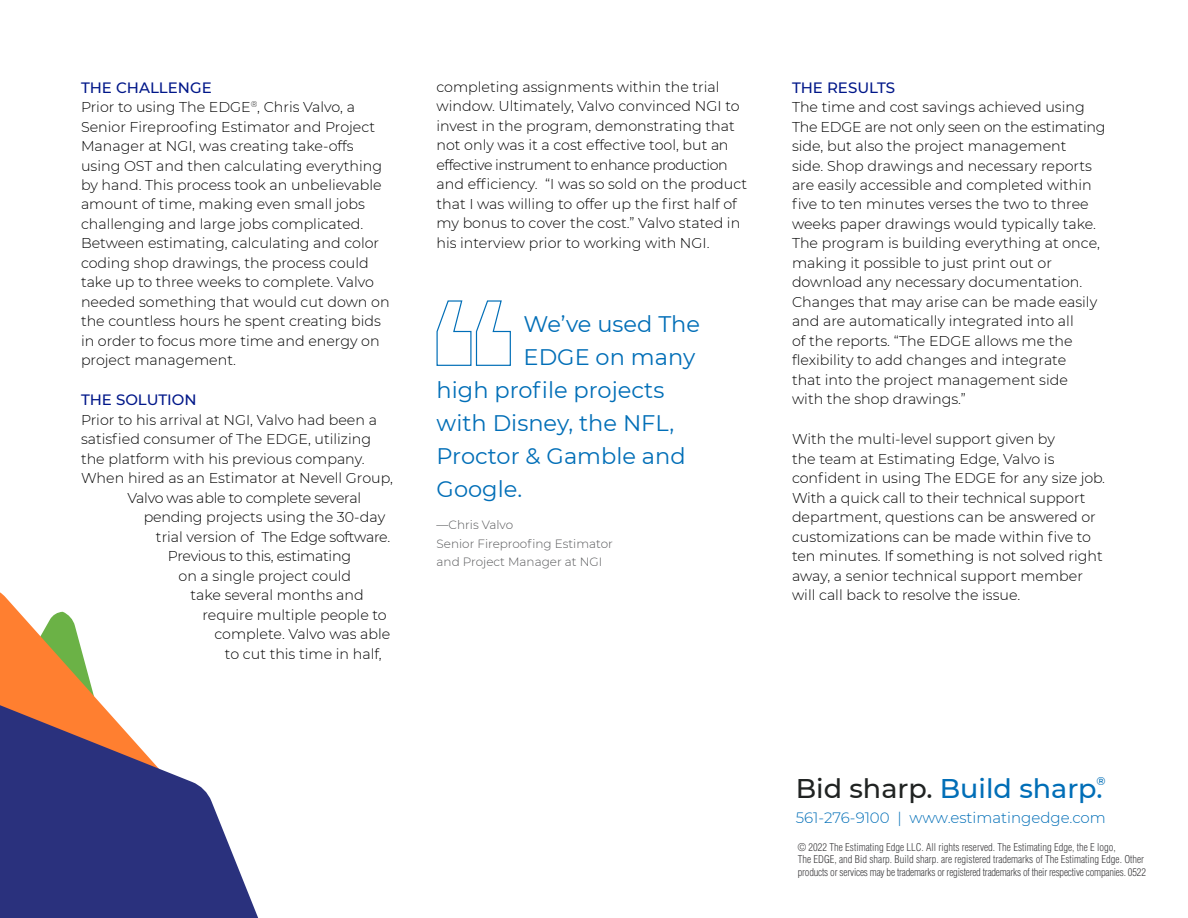
<style>
.page{position:relative;width:1188px;height:918px;background:#fff}
.page>*{position:absolute;margin:0;border:0;box-sizing:border-box;transform-origin:0 0}
.t1{font:500 27px "Montserrat";color:#006eb7}
.t2{font:22.5px "Montserrat";color:#006eb7}
.t3{font:300 15px "Montserrat";color:#006eb7}
.t4{font:500 15px "Montserrat";color:#001789}
.t5{font:300 14.25px/19.5px "Montserrat";color:#000}
.t6{font:300 14.25px "Montserrat";letter-spacing:-.02em;color:#000}
.t7{font:300 12px/18.6px "Montserrat";color:#58595b}
.t8{font:500 11.4px "Montserrat";color:#006eb7}
.t9{font:300 condensed 10.5px/12.6px "Helvetica";color:#414042}
.s1{color:#202322}
</style>
<div class="page">
<svg style="left:436px;top:300px;width:75px;height:66px"></svg>
<svg style="left:0;top:592px;width:91px;height:93px"></svg>
<svg style="left:0;top:685px;width:259px;height:233px;fill:#2a317d"></svg>
<p class="t4" style="left:81px;top:77px;width:132px">THE CHALLENGE</p>
<p class="t5" style="left:81px;top:97px;width:310px">Prior to using The EDGE<sup>®</sup>, Chris Valvo, a Senior Fireproofing Estimator and Project Manager at NGI, was creating take-offs using OST and then calculating everything by hand. This process took an unbelievable amount of time, making even small jobs challenging and large jobs complicated.<br>Between estimating, calculating and color coding shop drawings, the process could take up to three weeks to complete. Valvo needed something that would cut down on the countless hours he spent creating bids in order to focus more time and energy on project management.</p>
<p class="t4" style="left:81px;top:389px;width:117px">THE SOLUTION</p>
<p class="t5" style="left:81px;top:410px;width:298px">Prior to his arrival at NGI, Valvo had been a</p>
<p class="t5" style="left:81px;top:429px;width:292px">satisfied consumer of The EDGE, utilizing</p>
<p class="t5" style="left:81px;top:449px;width:285px">the platform with his previous company.</p>
<p class="t5" style="left:81px;top:468px;width:314px">When hired as an Estimator at Nevell Group,</p>
<p class="t6" style="left:127px;top:488px;width:235px">Valvo was able to complete several</p>
<p class="t5" style="left:144px;top:507px;width:243px">pending projects using the 30-day</p>
<p class="t6" style="left:156px;top:527px;width:236px">trial version of The Edge software.</p>
<p class="t6" style="left:168px;top:546px;width:185px">Previous to this, estimating</p>
<p class="t5" style="left:178px;top:565px;width:174px">on a single project could</p>
<p class="t5" style="left:190px;top:585px;width:175px">take several months and</p>
<p class="t5" style="left:202px;top:604px;width:186px">require multiple people to</p>
<p class="t5" style="left:214px;top:624px;width:177px">complete. Valvo was able</p>
<p class="t5" style="left:225px;top:643px;width:158px">to cut this time in half,</p>
<p class="t5" style="left:436px;top:76px;width:312px">completing assignments within the trial window. Ultimately, Valvo convinced NGI to invest in the program, demonstrating that not only was it a cost effective tool, but an effective instrument to enhance production and efficiency. “I was so sold on the product that I was willing to offer up the first half of my bonus to cover the cost.” Valvo stated in his interview prior to working with NGI.</p>
<p class="t4" style="left:792px;top:77px;width:105px">THE RESULTS</p>
<p class="t5" style="left:792px;top:97px;width:315px">The time and cost savings achieved using The EDGE are not only seen on the estimating side, but also the project management<br>side. Shop drawings and necessary reports are easily accessible and completed within five to ten minutes verses the two to three weeks paper drawings would typically take.<br>The program is building everything at once, making it possible to just print out or download any necessary documentation.<br>Changes that may arise can be made easily and are automatically integrated into all<br>of the reports. “The EDGE allows me the flexibility to add changes and integrate<br>that into the project management side<br>with the shop drawings.”</p>
<p class="t5" style="left:792px;top:429px;width:315px">With the multi-level support given by<br>the team at Estimating Edge, Valvo is confident in using The EDGE for any size job.<br>With a quick call to their technical support department, questions can be answered or customizations can be made within five to ten minutes. If something is not solved right away, a senior technical support member will call back to resolve the issue.</p>
<h2 class="t2" style="left:524px;top:308px;width:178px">We’ve used The</h2>
<h2 class="t2" style="left:524px;top:341px;width:173px">EDGE on many</h2>
<h2 class="t2" style="left:437px;top:374px;width:229px">high profile projects</h2>
<h2 class="t2" style="left:437px;top:407px;width:239px">with Disney, the NFL,</h2>
<h2 class="t2" style="left:437px;top:440px;width:251px">Proctor &amp; Gamble and</h2>
<h2 class="t2" style="left:437px;top:473px;width:87px">Google.</h2>
<p class="t7" style="left:437px;top:515px;width:178px">—Chris Valvo<br>Senior Fireproofing Estimator and Project Manager at NGI</p>
<p class="t8" style="left:1097px;top:773px;width:11px">®</p>
<p class="t3" style="left:796px;top:808px;width:312px">561-276-9100 | www.estimatingedge.com</p>
<p class="t9" style="left:798px;top:841px;width:350px">© 2022 The Estimating Edge LLC. All rights reserved. The Estimating Edge, the E logo,<br>The EDGE, and Bid sharp. Build sharp. are registered trademarks of The Estimating Edge. Other products or services may be trademarks or registered trademarks of their respective companies. 0522</p>
<h1 class="t1" style="left:796px;top:769px;width:308px"><span class="s1">Bid sharp.</span> Build sharp.</h1>
</div>
